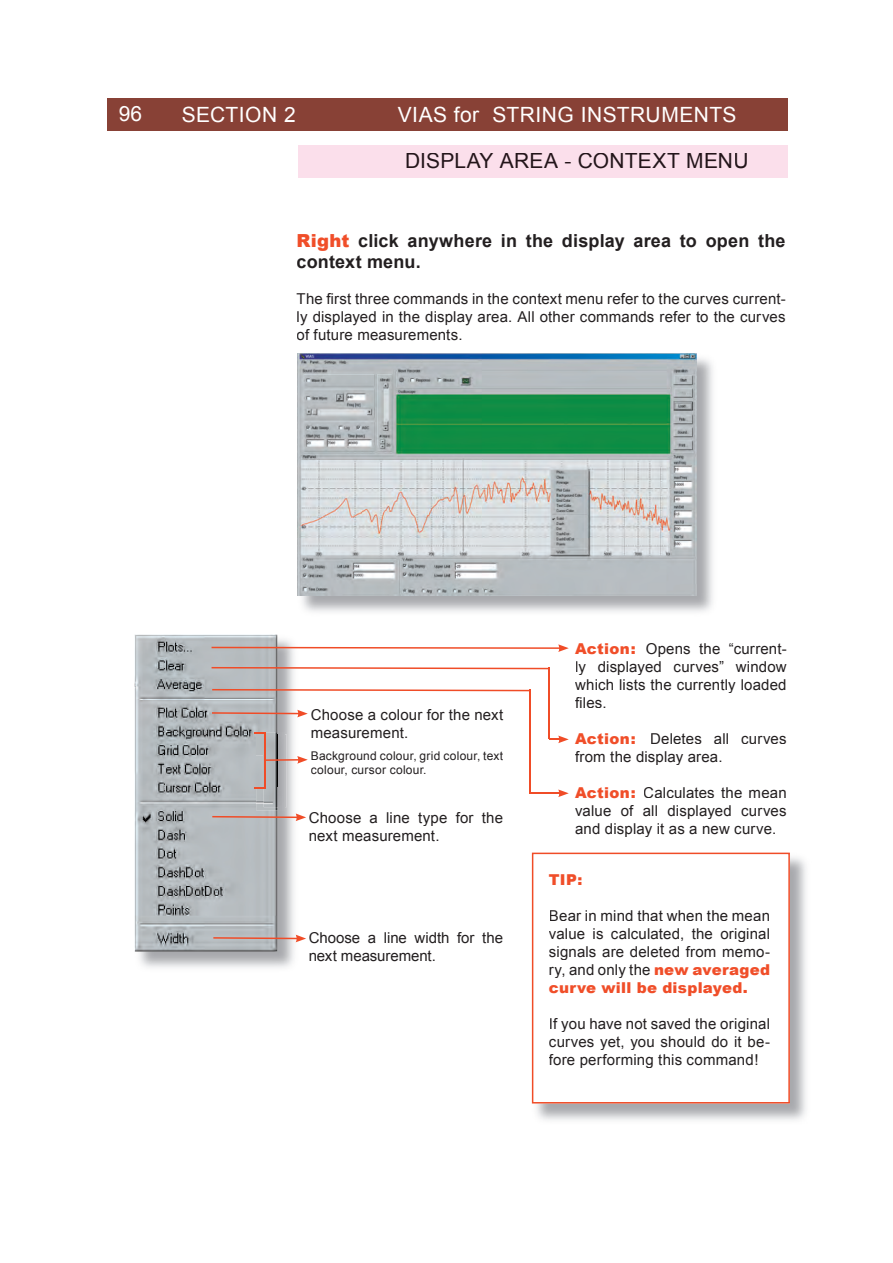
<style>
.page{position:relative;width:893px;height:1263px;background:#fff}
.page>*{position:absolute;margin:0;border:0;box-sizing:border-box;transform-origin:0 0}
.t1{font:21px "Arial";letter-spacing:.02em;color:#fff}
.t2{font:21px "Arial";letter-spacing:.01em;color:#23151a}
.t3{font:700 18px/21.6px "Arial";letter-spacing:.01em;color:#231f20}
.t4{font:15px/18px "Arial";letter-spacing:.01em;color:#231f20;text-align:justify}
.t5{font:900 15px "Arial";color:#f04e29}
.t6{font:12px/14.4px "Arial";letter-spacing:.02em;color:#231f20}
.s1{font-weight:900;color:#f04e29}
</style>
<div class="page">
<div style="left:107px;top:98px;width:681px;height:33px;background:#884136"></div>
<div style="left:299px;top:145px;width:489px;height:33px;background:#fbdfeb"></div>
<img style="left:134px;top:634px;width:164px;height:334px">
<img style="left:135px;top:635px;width:142px;height:316px">
<svg style="left:212px;top:644px;width:357px;height:8px"></svg>
<svg style="left:212px;top:667px;width:336px;height:2px"></svg>
<hr style="left:548px;top:667px;width:2px;height:71px;background:#f04c27">
<svg style="left:549px;top:735px;width:20px;height:8px"></svg>
<svg style="left:212px;top:689px;width:317px;height:2px"></svg>
<hr style="left:529px;top:689px;width:2px;height:105px;background:#f04c27">
<hr style="left:530px;top:792px;width:31px;height:2px;background:#f04c27">
<svg style="left:558px;top:789px;width:11px;height:8px"></svg>
<svg style="left:212px;top:710px;width:96px;height:7px"></svg>
<svg style="left:277px;top:732px;width:7px;height:2px"></svg>
<img style="left:256px;top:732px;width:21px;height:23px">
<svg style="left:254px;top:732px;width:10px;height:2px"></svg>
<img style="left:256px;top:789px;width:8px;height:18px">
<img style="left:277px;top:734px;width:10px;height:73px">
<img style="left:265px;top:755px;width:12px;height:32px">
<img style="left:265px;top:734px;width:19px;height:21px">
<img style="left:264px;top:787px;width:20px;height:20px">
<svg style="left:254px;top:787px;width:11px;height:2px"></svg>
<hr style="left:264px;top:732px;width:1px;height:56px;background:#f04c27">
<hr style="left:265px;top:759px;width:35px;height:2px;background:#f04c27">
<svg style="left:297px;top:756px;width:11px;height:8px"></svg>
<svg style="left:212px;top:807px;width:94px;height:14px"></svg>
<svg style="left:213px;top:935px;width:93px;height:7px"></svg>
<svg style="left:532px;top:853px;width:258px;height:250px"></svg>
<div style="left:550px;top:910px;width:220px;height:11px;background:#fff"></div>
<div style="left:549px;top:928px;width:221px;height:14px;background:#fff"></div>
<div style="left:549px;top:946px;width:221px;height:14px;background:#fff"></div>
<div style="left:550px;top:964px;width:101px;height:14px;background:#fff"></div>
<div style="left:550px;top:1018px;width:220px;height:14px;background:#fff"></div>
<div style="left:549px;top:1036px;width:221px;height:14px;background:#fff"></div>
<div style="left:549px;top:1054px;width:208px;height:14px;background:#fff"></div>
<img style="left:297px;top:353px;width:416px;height:259px">
<img style="left:298px;top:353px;width:398px;height:242px">
<h1 class="t1" style="left:119px;top:100px;width:25px">96</h1>
<h1 class="t1" style="left:182px;top:101px;width:115px">SECTION 2</h1>
<h1 class="t1" style="left:398px;top:101px;width:340px">VIAS for STRING INSTRUMENTS</h1>
<h1 class="t2" style="left:405px;top:147px;width:345px">DISPLAY AREA - CONTEXT MENU</h1>
<p class="t3" style="left:297px;top:230px;width:490px"><span class="s1">Right</span> click anywhere in the display area to open the context menu.</p>
<p class="t4" style="left:297px;top:290px;width:491px">The first three commands in the context menu refer to the curves current&shy;ly displayed in the display area. All other commands refer to the curves of future measurements.</p>
<p class="t4" style="left:311px;top:706px;width:194px">Choose a colour for the next measurement.</p>
<p class="t6" style="left:311px;top:748px;width:194px">Background colour, grid colour, text colour, cursor colour.</p>
<p class="t4" style="left:309px;top:809px;width:196px">Choose a line type for the next measurement.</p>
<p class="t4" style="left:309px;top:929px;width:196px">Choose a line width for the next measurement.</p>
<p class="t4" style="left:575px;top:640px;width:213px"><span class="s1">Action:</span> Opens the “current&shy;ly displayed curves” window which lists the currently loaded files.</p>
<p class="t4" style="left:575px;top:730px;width:213px"><span class="s1">Action:</span> Deletes all curves from the display area.</p>
<p class="t4" style="left:575px;top:784px;width:213px"><span class="s1">Action:</span> Calculates the mean value of all displayed curves and display it as a new curve.</p>
<p class="t5" style="left:549px;top:868px;width:35px">TIP:</p>
<p class="t4" style="left:549px;top:906px;width:223px">Bear in mind that when the mean value is calculated, the original signals are deleted from memo&shy;ry, and only the <span class="s1">new averaged curve will be displayed.</span></p>
<p class="t4" style="left:549px;top:1014px;width:223px">If you have not saved the original curves yet, you should do it be&shy;fore performing this command!</p>
</div>
